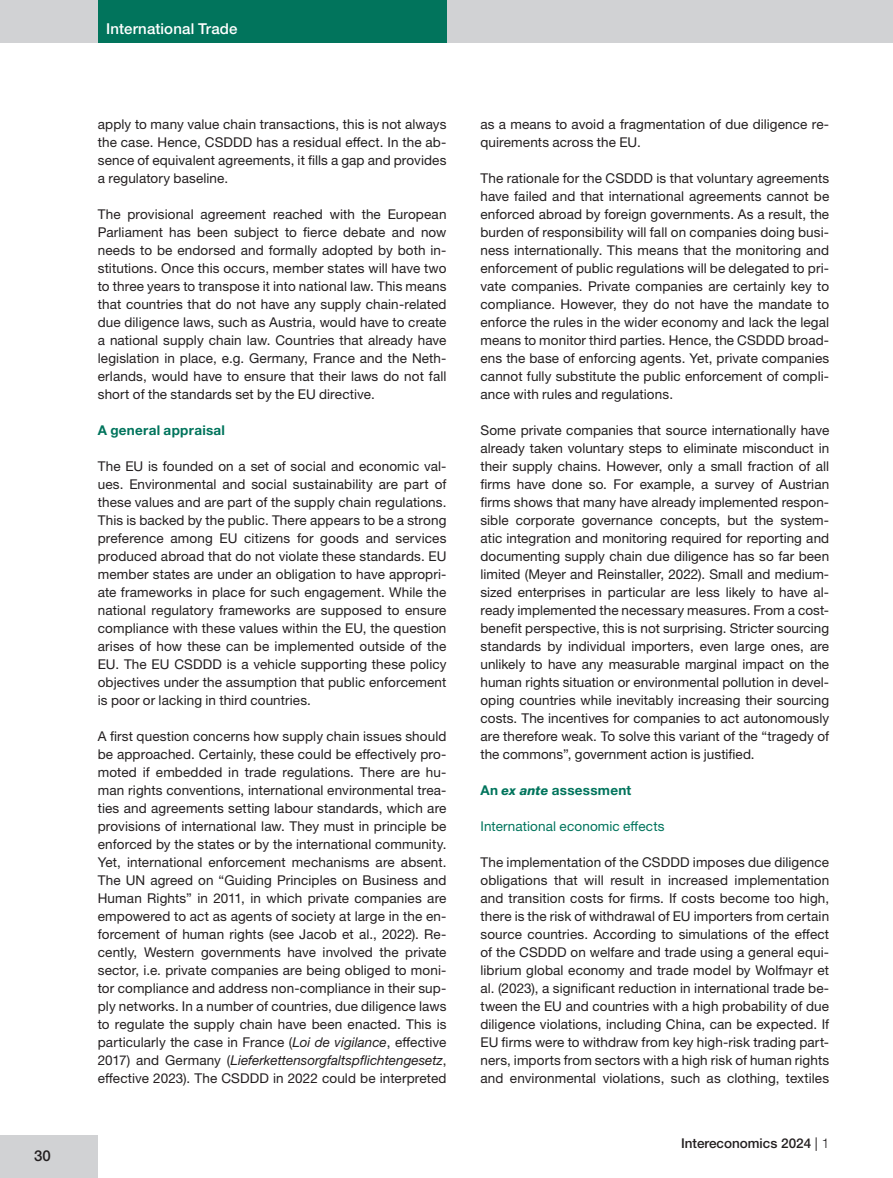
<style>
.page{position:relative;width:893px;height:1178px;background:#fff}
.page>*{position:absolute;margin:0;border:0;box-sizing:border-box;transform-origin:0 0}
.t1{font:500 15px "Helvetica Neue LTW1 G";letter-spacing:.01em;color:#fff}
.t2{font:500 15px "Helvetica Neue LTW1 G";color:#231f20}
.Fließtext{font:13.5px/18px "Helvetica Neue LTW1 G";letter-spacing:.01em;color:#231f20;text-align:justify}
.Zwischenüberschrift{font:700 13.5px "Helvetica Neue LTW1 G";letter-spacing:.02em;color:#01745c}
.Zwischenüberschrift_zweiter_Ebene{font:13.5px "Helvetica Neue LTW1 G";letter-spacing:.01em;color:#01745c}
.t3{font:500 13.5px "Helvetica Neue LTW1 G";color:#231f20}
.s1{font-style:italic}
.s2{font-weight:800;font-style:italic;font-size:12.75px}
.s3{font-weight:400}
.s4{font-weight:300}
</style>
<div class="page">
<div style="left:0;top:0;width:893px;height:43px;background:#d1d2d4"></div>
<div style="left:98px;top:0;width:348px;height:43px;background:#01745c"></div>
<div style="left:0;top:1135px;width:98px;height:43px;background:#d1d2d4"></div>
<p class="t2" style="left:34px;top:1147px;width:18px">30</p>
<p class="t1" style="left:106px;top:20px;width:133px">International Trade</p>
<p class="Fließtext" style="left:98px;top:115px;width:350px">apply to many value chain transactions, this is not always the case. Hence, CSDDD has a residual effect. In the ab&shy;sence of equivalent agreements, it fills a gap and provides a regulatory baseline.</p>
<p class="Fließtext" style="left:98px;top:205px;width:350px">The provisional agreement reached with the European Parliament has been subject to fierce debate and now needs to be endorsed and formally adopted by both in&shy;stitutions. Once this occurs, member states will have two to three years to transpose it into national law. This means that countries that do not have any supply chain-related due diligence laws, such as Austria, would have to create a national supply chain law. Countries that already have legislation in place, e.g. Germany, France and the Neth&shy;erlands, would have to ensure that their laws do not fall short of the standards set by the EU directive.</p>
<p class="Zwischenüberschrift" style="left:98px;top:421px;width:129px">A general appraisal</p>
<p class="Fließtext" style="left:98px;top:457px;width:350px">The EU is founded on a set of social and economic val&shy;ues. Environmental and social sustainability are part of these values and are part of the supply chain regulations.<br>This is backed by the public. There appears to be a strong preference among EU citizens for goods and services produced abroad that do not violate these standards. EU member states are under an obligation to have appropri&shy;ate frameworks in place for such engagement. While the national regulatory frameworks are supposed to ensure compliance with these values within the EU, the question arises of how these can be implemented outside of the EU. The EU CSDDD is a vehicle supporting these policy objectives under the assumption that public enforcement is poor or lacking in third countries.</p>
<p class="Fließtext" style="left:98px;top:727px;width:350px">A first question concerns how supply chain issues should be approached. Certainly, these could be effectively pro&shy;moted if embedded in trade regulations. There are hu&shy;man rights conventions, international environmental trea&shy;ties and agreements setting labour standards, which are provisions of international law. They must in principle be enforced by the states or by the international community.<br>Yet, international enforcement mechanisms are absent.<br>The UN agreed on “Guiding Principles on Business and Human Rights” in 2011, in which private companies are empowered to act as agents of society at large in the en&shy;forcement of human rights (see Jacob et al., 2022). Re&shy;cently, Western governments have involved the private sector, i.e. private companies are being obliged to moni&shy;tor compliance and address non-compliance in their sup&shy;ply networks. In a number of countries, due diligence laws to regulate the supply chain have been enacted. This is particularly the case in France (<span class="s1">Loi de vigilance</span>, effective 2017) and Germany (<span class="s1">Lieferkettensorgfaltspflichtengesetz</span>, effective 2023). The CSDDD in 2022 could be interpreted</p>
<p class="Fließtext" style="left:480px;top:115px;width:350px">as a means to avoid a fragmentation of due diligence re&shy;quirements across the EU.</p>
<p class="Fließtext" style="left:480px;top:169px;width:350px">The rationale for the CSDDD is that voluntary agreements have failed and that international agreements cannot be enforced abroad by foreign governments. As a result, the burden of responsibility will fall on companies doing busi&shy;ness internationally. This means that the monitoring and enforcement of public regulations will be delegated to pri&shy;vate companies. Private companies are certainly key to compliance. However, they do not have the mandate to enforce the rules in the wider economy and lack the legal means to monitor third parties. Hence, the CSDDD broad&shy;ens the base of enforcing agents. Yet, private companies cannot fully substitute the public enforcement of compli&shy;ance with rules and regulations.</p>
<p class="Fließtext" style="left:480px;top:421px;width:350px">Some private companies that source internationally have already taken voluntary steps to eliminate misconduct in their supply chains. However, only a small fraction of all firms have done so. For example, a survey of Austrian firms shows that many have already implemented respon&shy;sible corporate governance concepts, but the system&shy;atic integration and monitoring required for reporting and documenting supply chain due diligence has so far been limited (Meyer and Reinstaller, 2022). Small and medium&shy;sized enterprises in particular are less likely to have al&shy;ready implemented the necessary measures. From a cost&shy;benefit perspective, this is not surprising. Stricter sourcing standards by individual importers, even large ones, are unlikely to have any measurable marginal impact on the human rights situation or environmental pollution in devel&shy;oping countries while inevitably increasing their sourcing costs. The incentives for companies to act autonomously are therefore weak. To solve this variant of the “tragedy of the commons”, government action is justified.</p>
<p class="Zwischenüberschrift" style="left:480px;top:781px;width:152px">An <span class="s2">ex ante</span> assessment</p>
<p class="Zwischenüberschrift_zweiter_Ebene" style="left:480px;top:817px;width:185px">International economic effects</p>
<p class="Fließtext" style="left:480px;top:853px;width:350px">The implementation of the CSDDD imposes due diligence obligations that will result in increased implementation and transition costs for firms. If costs become too high, there is the risk of withdrawal of EU importers from certain source countries. According to simulations of the effect of the CSDDD on welfare and trade using a general equi&shy;librium global economy and trade model by Wolfmayr et al. (2023), a significant reduction in international trade be&shy;tween the EU and countries with a high probability of due diligence violations, including China, can be expected. If EU firms were to withdraw from key high-risk trading part&shy;ners, imports from sectors with a high risk of human rights and environmental violations, such as clothing, textiles</p>
<p class="t3" style="left:681px;top:1135px;width:150px">Intereconomics 2024 <span class="s3">|</span> <span class="s4">1</span></p>
</div>
